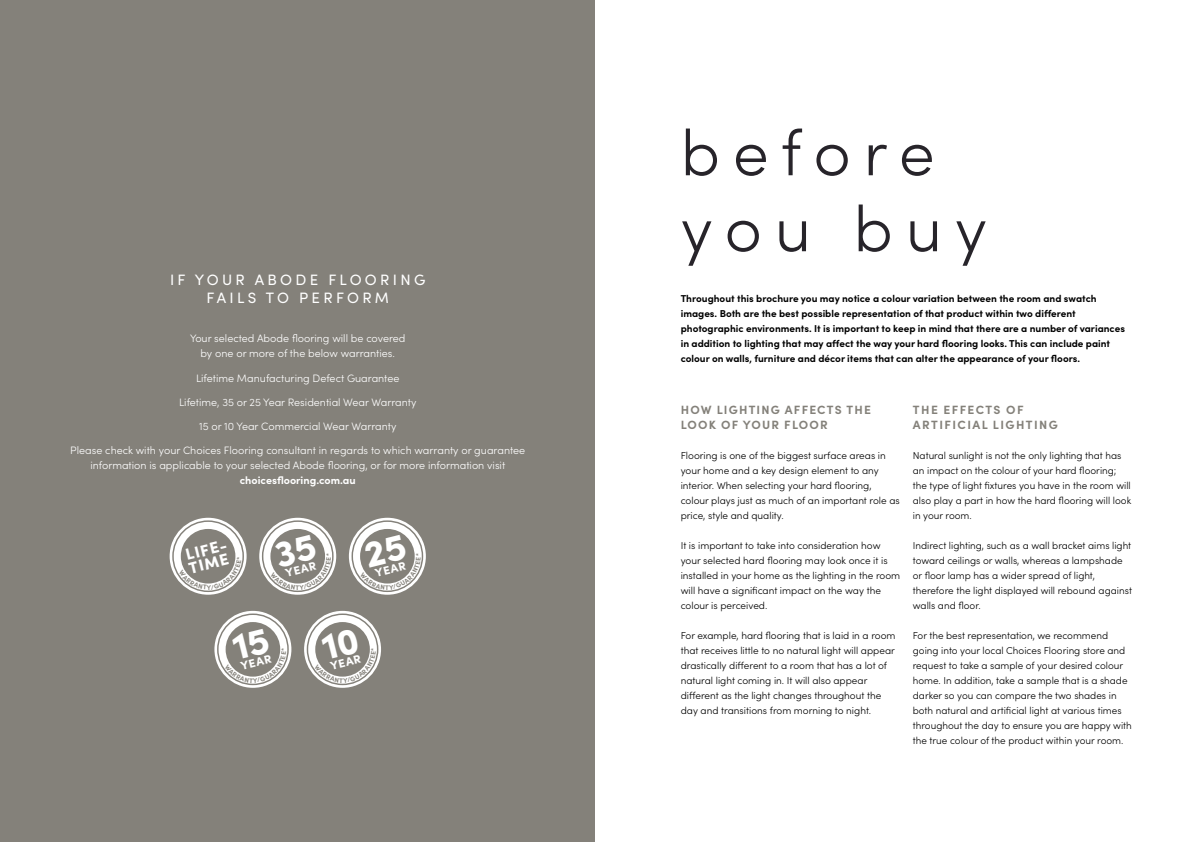
<style>
.page{position:relative;width:1191px;height:842px;background:#fff}
.page>*{position:absolute;margin:0;border:0;box-sizing:border-box;transform-origin:0 0}
.t1{font:300 64px/76px "Sofia Pro";letter-spacing:.2em;color:#27242a}
.t2{font:900 16.1px "Sofia Pro";color:#fff}
.t3{font:15.1px/18.1px "Sofia Pro";letter-spacing:.22em;color:#fff;text-align:center}
.t4{font:700 12px/15px "Sofia Pro";letter-spacing:.1em;color:#84817a}
.t5{font:700 12px/15px "Sofia Pro";letter-spacing:.12em;color:#84817a}
.t6{font:900 11.6px "Sofia Pro";color:#fff}
.t7{font:300 10.8px/15px "Sofia Pro";color:#fff;text-align:center}
.t8{font:700 10.8px "Sofia Pro";color:#fff}
.t9{font:300 10px/15px "Sofia Pro";color:#000}
.t10{font:700 10px/15px "Sofia Pro";color:#000}
</style>
<div class="page">
<div style="left:1px;top:0;width:594px;height:842px;background:#84817a"></div>
<svg style="left:259px;top:518px;width:77px;height:77px"></svg>
<svg style="left:170px;top:518px;width:77px;height:77px"></svg>
<svg style="left:214px;top:611px;width:77px;height:77px"></svg>
<svg style="left:304px;top:611px;width:77px;height:77px"></svg>
<svg style="left:349px;top:518px;width:77px;height:77px"></svg>
<h3 class="t3" style="left:170px;top:270px;width:257px">IF YOUR ABODE FLOORING<br>FAILS TO PERFORM</h3>
<p class="t7" style="left:190px;top:330px;width:217px">Your selected Abode flooring will be covered by one or more of the below warranties.</p>
<p class="t7" style="left:196px;top:370px;width:205px">Lifetime Manufacturing Defect Guarantee</p>
<p class="t7" style="left:179px;top:394px;width:239px">Lifetime, 35 or 25 Year Residential Wear Warranty</p>
<p class="t7" style="left:199px;top:418px;width:199px">15 or 10 Year Commercial Wear Warranty</p>
<p class="t7" style="left:70px;top:442px;width:456px">Please check with your Choices Flooring consultant in regards to which warranty or guarantee information is applicable to your selected Abode flooring, or for more information visit</p>
<p class="t8" style="left:240px;top:472px;width:118px">choicesflooring.com.au</p>
<h2 class="t2" style="left:183px;top:542px;width:44px;rotate:-14deg">LIFE-</h2>
<h2 class="t2" style="left:186px;top:556px;width:42px;rotate:-14deg">TIME</h2>
<p class="t6" style="left:283px;top:564px;width:33px;rotate:-14deg">YEAR</p>
<p class="t6" style="left:373px;top:564px;width:33px;rotate:-14deg">YEAR</p>
<p class="t6" style="left:238px;top:657px;width:33px;rotate:-14deg">YEAR</p>
<p class="t6" style="left:328px;top:657px;width:33px;rotate:-14deg">YEAR</p>
<h1 class="t1" style="left:680px;top:111px;width:307px">before you buy</h1>
<p class="t10" style="left:680px;top:290px;width:446px">Throughout this brochure you may notice a colour variation between the room and swatch images. Both are the best possible representation of that product within two different photographic environments. It is important to keep in mind that there are a number of variances in addition to lighting that may affect the way your hard flooring looks. This can include paint colour on walls, furniture and décor items that can alter the appearance of your floors.</p>
<p class="t4" style="left:680px;top:401px;width:192px">HOW LIGHTING AFFECTS THE<br>LOOK OF YOUR FLOOR</p>
<p class="t9" style="left:680px;top:447px;width:220px">Flooring is one of the biggest surface areas in your home and a key design element to any interior. When selecting your hard flooring, colour plays just as much of an important role as price, style and quality.</p>
<p class="t9" style="left:680px;top:537px;width:221px">It is important to take into consideration how your selected hard flooring may look once it is installed in your home as the lighting in the room will have a significant impact on the way the colour is perceived.</p>
<p class="t9" style="left:680px;top:627px;width:216px">For example, hard flooring that is laid in a room that receives little to no natural light will appear drastically different to a room that has a lot of natural light coming in. It will also appear different as the light changes throughout the day and transitions from morning to night.</p>
<p class="t5" style="left:913px;top:401px;width:146px">THE EFFECTS OF<br>ARTIFICIAL LIGHTING</p>
<p class="t9" style="left:913px;top:447px;width:220px">Natural sunlight is not the only lighting that has an impact on the colour of your hard flooring; the type of light fixtures you have in the room will also play a part in how the hard flooring will look in your room.</p>
<p class="t9" style="left:913px;top:537px;width:221px">Indirect lighting, such as a wall bracket aims light toward ceilings or walls, whereas a lampshade or floor lamp has a wider spread of light, therefore the light displayed will rebound against walls and floor.</p>
<p class="t9" style="left:913px;top:627px;width:220px">For the best representation, we recommend going into your local Choices Flooring store and request to take a sample of your desired colour home. In addition, take a sample that is a shade darker so you can compare the two shades in both natural and artificial light at various times throughout the day to ensure you are happy with the true colour of the product within your room.</p>
</div>
